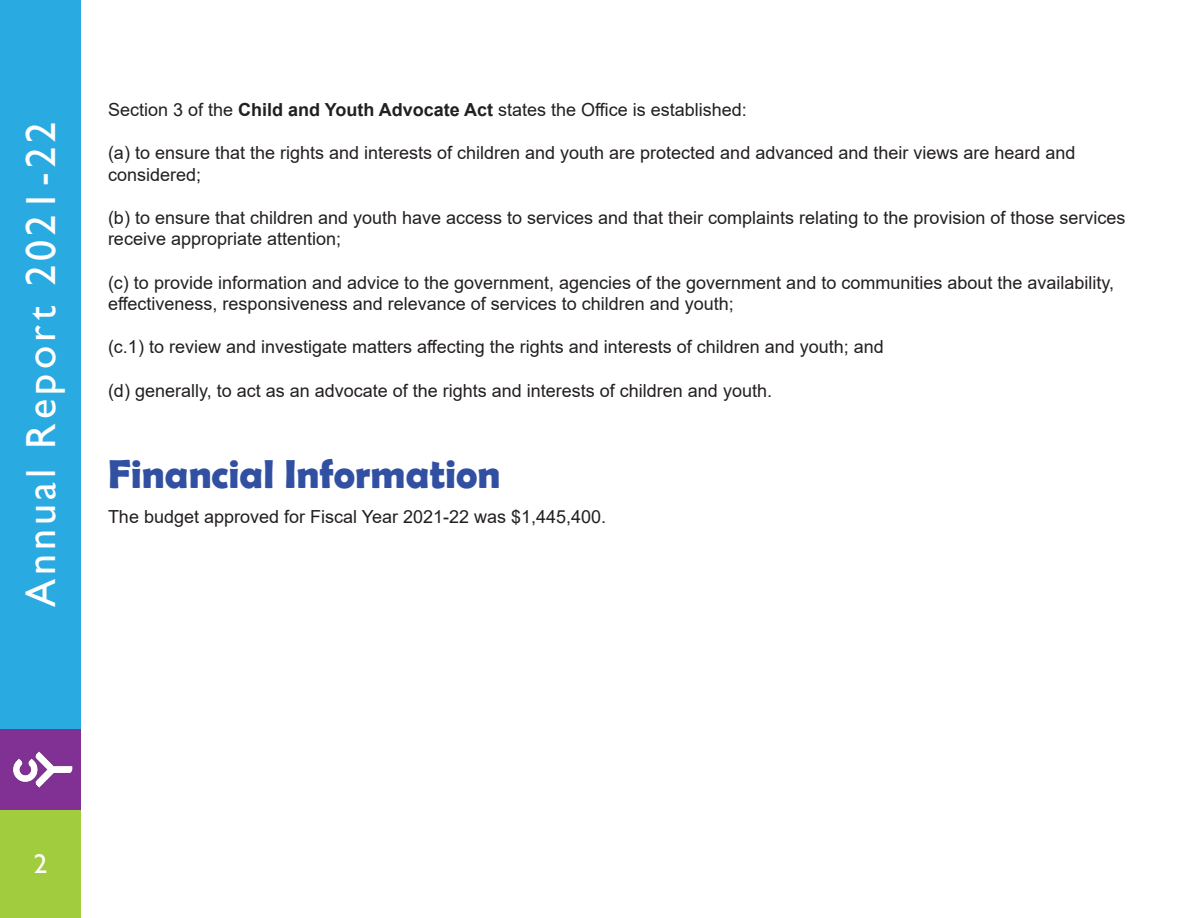
<style>
.page{position:relative;width:1188px;height:918px;background:#fff}
.page>*{position:absolute;margin:0;border:0;box-sizing:border-box;transform-origin:0 0}
.t1{font:42px "Gill Sans";letter-spacing:.1em;color:#fff}
.Heading_2{font:700 40.5px "Berlin Sans FB Demi";color:#3150a2}
.t2{font:27px "Gill Sans";color:#fff}
.t3{font:18px/21.6px "Arial";color:#231f20}
.s1{font-weight:700}
</style>
<div class="page">
<div style="left:0;top:0;width:81px;height:729px;background:#29abe2"></div>
<div style="left:0;top:729px;width:81px;height:81px;background:#813193"></div>
<div style="left:0;top:810px;width:81px;height:108px;background:#a0cc3d"></div>
<img style="left:13px;top:751px;width:60px;height:37px">
<h1 class="t1" style="left:16px;top:607px;width:487px;rotate:-90deg">Annual Report 2021-22</h1>
<p class="t3" style="left:108px;top:98px;width:640px">Section 3 of the <span class="s1">Child and Youth Advocate Act</span> states the Office is established:</p>
<p class="t3" style="left:108px;top:142px;width:969px">(a) to ensure that the rights and interests of children and youth are protected and advanced and their views are heard and considered;</p>
<p class="t3" style="left:108px;top:206px;width:1019px">(b) to ensure that children and youth have access to services and that their complaints relating to the provision of those services receive appropriate attention;</p>
<p class="t3" style="left:108px;top:271px;width:1008px">(c) to provide information and advice to the government, agencies of the government and to communities about the availability, effectiveness, responsiveness and relevance of services to children and youth;</p>
<p class="t3" style="left:108px;top:336px;width:777px">(c.1) to review and investigate matters affecting the rights and interests of children and youth; and</p>
<p class="t3" style="left:108px;top:379px;width:666px">(d) generally, to act as an advocate of the rights and interests of children and youth.</p>
<p class="Heading_2" style="left:108px;top:451px;width:394px">Financial Information</p>
<p class="t3" style="left:108px;top:506px;width:500px">The budget approved for Fiscal Year 2021-22 was $1,445,400.</p>
<h3 class="t2" style="left:34px;top:849px;width:15px">2</h3>
</div>
